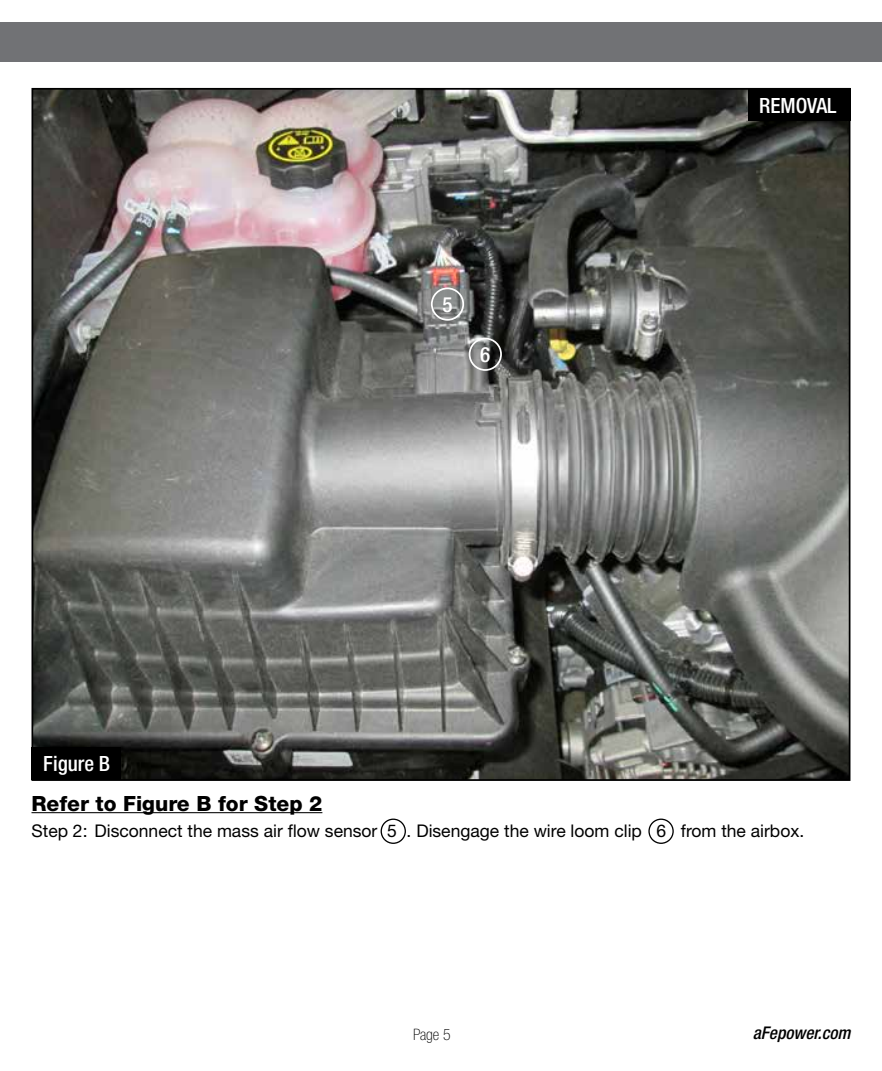
<style>
.page{position:relative;width:882px;height:1071px;background:#fff}
.page>*{position:absolute;margin:0;border:0;box-sizing:border-box;transform-origin:0 0}
.t1{font:800 21px "Helvetica Neue";color:#000}
.t2{font:500 condensed 21px "Helvetica Neue";color:#fff}
.t3{font:17.5px "Helvetica Neue";color:#000}
.t4{font:italic 500 condensed 17.5px "Helvetica Neue";color:#000}
.t5{font:100 condensed 15.75px "Helvetica Neue";color:#000}
</style>
<div class="page">
<div style="left:0;top:23px;width:882px;height:39px;background:#717275"></div>
<hr style="left:32px;top:812px;width:290px;height:1px;background:#000">
<img style="left:35px;top:91px;width:812px;height:687px">
<div style="left:32px;top:747px;width:89px;height:33px;background:#000"></div>
<div style="left:748px;top:88px;width:102px;height:33px;background:#000"></div>
<div style="left:381px;top:819px;width:25px;height:25px;border:1px solid #000;border-radius:50%"></div>
<div style="left:648px;top:819px;width:26px;height:25px;border:1px solid #000;border-radius:50%"></div>
<div style="left:431px;top:287px;width:33px;height:34px;border:2px solid #fff;border-radius:50%"></div>
<div style="left:469px;top:338px;width:33px;height:33px;border:2px solid #fff;border-radius:50%"></div>
<p class="t2" style="left:43px;top:751px;width:68px">Figure B</p>
<p class="t2" style="left:442px;top:292px;width:12px">5</p>
<p class="t2" style="left:480px;top:342px;width:12px">6</p>
<p class="t2" style="left:759px;top:93px;width:79px">REMOVAL</p>
<p class="t1" style="left:32px;top:791px;width:292px">Refer to Figure B for Step 2</p>
<p class="t3" style="left:32px;top:820px;width:774px">Step 2: Disconnect the mass air flow sensor 5 . Disengage the wire loom clip 6 from the airbox.</p>
<p class="t5" style="left:413px;top:1025px;width:39px">Page 5</p>
<p class="t4" style="left:753px;top:1023px;width:99px">aFepower.com</p>
</div>
